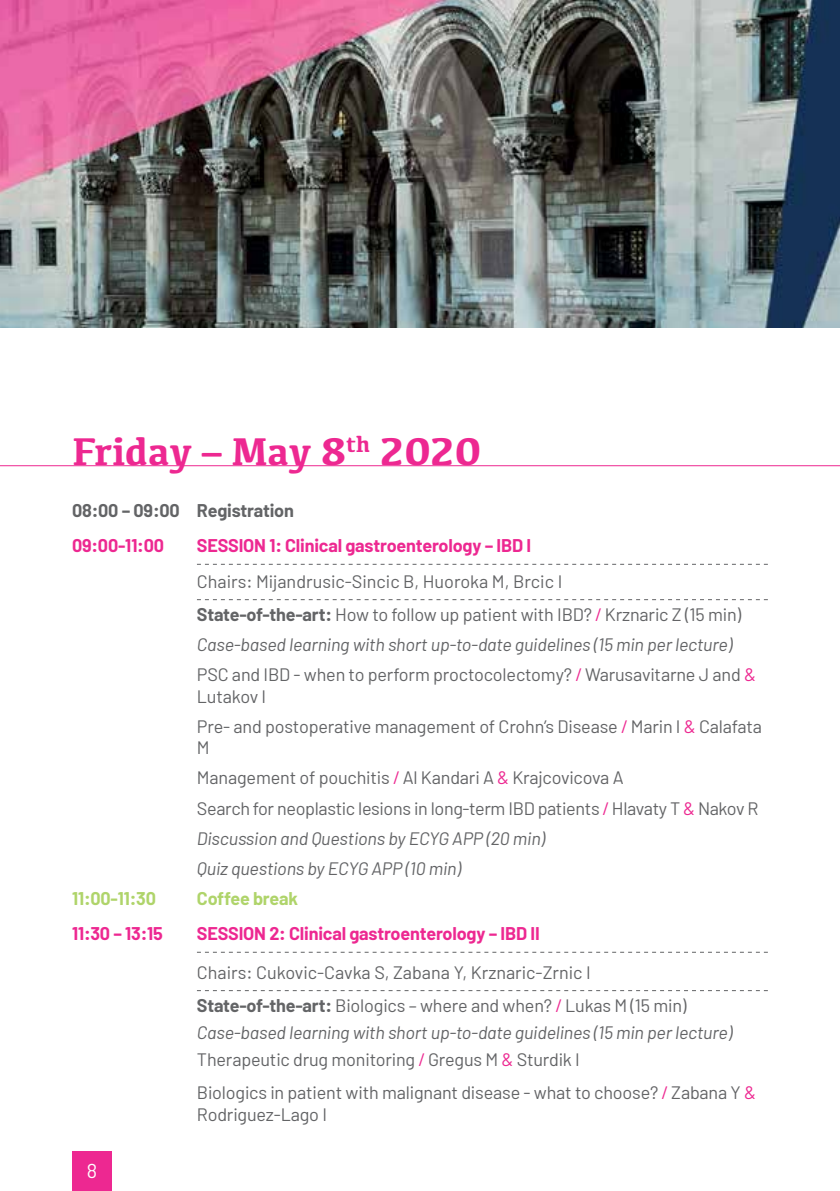
<style>
.page{position:relative;width:840px;height:1191px;background:#fff}
.page>*{position:absolute;margin:0;border:0;box-sizing:border-box;transform-origin:0 0}
.t1{font:700 40px "Kefa";color:#ed2891}
.t2{font:20px "Barlow";color:#fff}
.t3{font:18px/30px "Barlow";letter-spacing:-.01em;color:#636466}
.t4{font:italic 18px/30px "Barlow";letter-spacing:-.01em;color:#636466}
.t5{font:700 18px "Barlow";letter-spacing:-.01em;color:#ed2891}
.t6{font:700 18px "Barlow";letter-spacing:-.01em;color:#636466}
.t7{font:700 18px "Barlow";letter-spacing:-.01em;color:#afd46a}
.s1{font-weight:700}
.s2{color:#ed2891}
.s3{font-style:normal}
.s4{font-style:normal;color:#ed2891}
.s5{font-style:italic}
</style>
<div class="page">
<div style="left:72px;top:1151px;width:40px;height:40px;background:#ed2891"></div>
<hr style="left:0;top:465px;width:839px;height:1px;background:#ed2891">
<svg style="left:197px;top:564px;width:570px;height:1px"></svg>
<svg style="left:197px;top:599px;width:570px;height:1px"></svg>
<svg style="left:197px;top:951px;width:570px;height:1px"></svg>
<svg style="left:197px;top:990px;width:570px;height:1px"></svg>
<img style="left:0;top:0;width:839px;height:328px">
<h1 class="t1" style="left:72px;top:425px;width:410px">Friday – May 8<sup>th</sup> 2020</h1>
<p class="t6" style="left:72px;top:499px;width:223px">08:00 – 09:00 Registration</p>
<p class="t5" style="left:72px;top:535px;width:93px">09:00-11:00</p>
<p class="t5" style="left:197px;top:535px;width:335px">SESSION 1: Clinical gastroenterology – IBD I</p>
<p class="t3" style="left:197px;top:564px;width:545px;line-height:33px">Chairs: Mijandrusic-Sincic B, Huoroka M, Brcic I<br><span class="s1">State-of-the-art:</span> How to follow up patient with IBD? <span class="s2">/</span> Krznaric Z (15 min)</p>
<p class="t4" style="left:197px;top:629px;width:560px">Case-based learning with short up-to-date guidelines (15 min per lecture)<br><span class="s3">PSC and IBD - when to perform proctocolectomy?</span> <span class="s4">/</span> <span class="s3">Warusavitarne J and</span> <span class="s4">&amp;</span></p>
<p class="t3" style="left:197px;top:680px;width:566px">Lutakov I<br>Pre- and postoperative management of Crohn’s Disease <span class="s2">/</span> Marin I <span class="s2">&amp;</span> Calafata</p>
<p class="t3" style="left:197px;top:732px;width:563px">M<br>Management of pouchitis <span class="s2">/</span> Al Kandari A <span class="s2">&amp;</span> Krajcovicova A<br>Search for neoplastic lesions in long-term IBD patients <span class="s2">/</span> Hlavaty T <span class="s2">&amp;</span> Nakov R <span class="s5">Discussion and Questions by ECYG APP (20 min)<br>Quiz questions by ECYG APP (10 min)</span></p>
<p class="t7" style="left:72px;top:887px;width:85px">11:00-11:30</p>
<p class="t7" style="left:197px;top:887px;width:103px">Coffee break</p>
<p class="t5" style="left:72px;top:922px;width:92px">11:30 – 13:15</p>
<p class="t5" style="left:197px;top:922px;width:344px">SESSION 2: Clinical gastroenterology – IBD II</p>
<p class="t3" style="left:197px;top:955px;width:491px;line-height:33px">Chairs: Cukovic-Cavka S, Zabana Y, Krznaric-Zrnic I<br><span class="s1">State-of-the-art:</span> Biologics – where and when? <span class="s2">/</span> Lukas M (15 min)</p>
<p class="t4" style="left:197px;top:1018px;width:536px;line-height:27.2px">Case-based learning with short up-to-date guidelines (15 min per lecture)<br><span class="s3">Therapeutic drug monitoring</span> <span class="s4">/</span> <span class="s3">Gregus M</span> <span class="s4">&amp;</span> <span class="s3">Sturdik I</span></p>
<p class="t3" style="left:197px;top:1081px;width:560px;line-height:21.6px">Biologics in patient with malignant disease - what to choose? <span class="s2">/</span> Zabana Y <span class="s2">&amp;<br></span>Rodriguez-Lago I</p>
<p class="t2" style="left:87px;top:1158px;width:12px">8</p>
</div>
